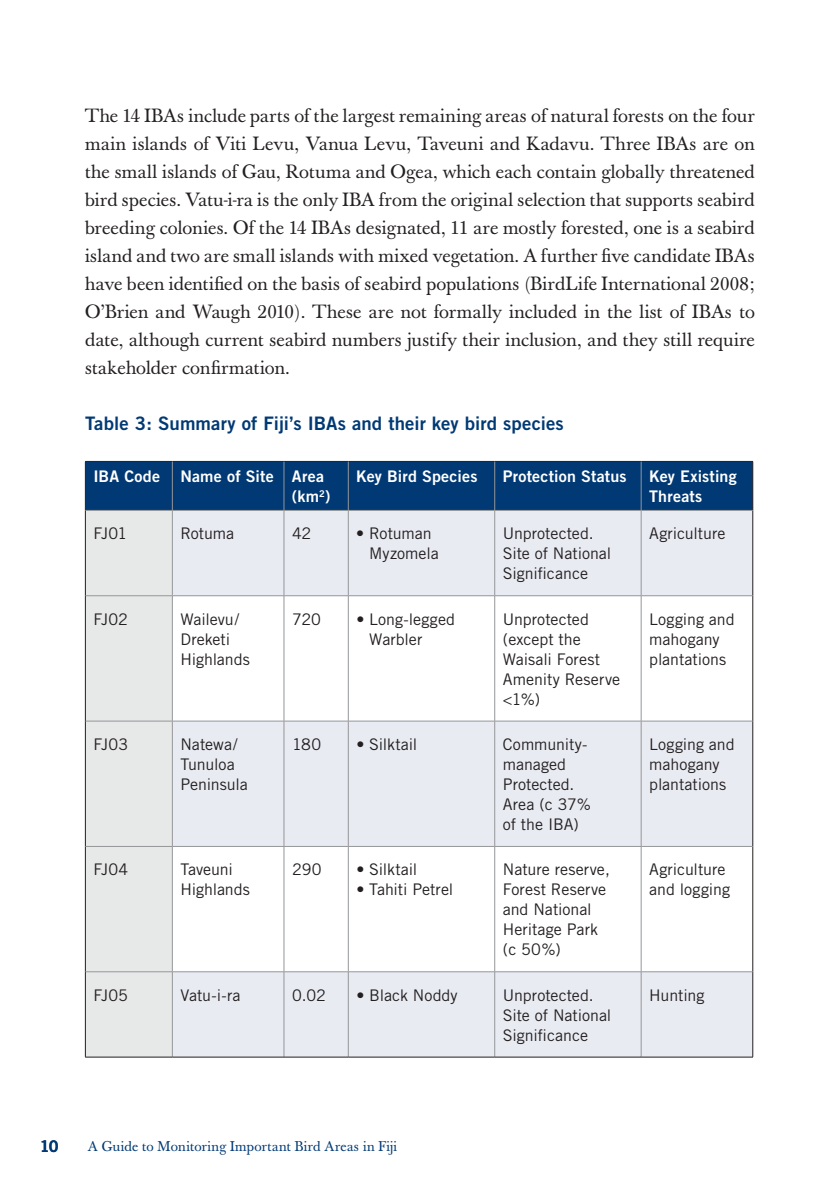
<style>
.page{position:relative;width:840px;height:1191px;background:#fff}
.page>*{position:absolute;margin:0;border:0;box-sizing:border-box;transform-origin:0 0}
.t1{font:19px/28px "Baskerville";letter-spacing:.01em;color:#231f20;text-align:justify}
.t2{font:18.6px "Trade Gothic Bold Two";letter-spacing:.005em;color:#003974}
.t3{font:16px/20px "Trade Gothic";color:#231f20}
.t4{font:16px/20px "Trade Gothic Bold Two";letter-spacing:.01em;color:#fff}
.t5{font:16px "Trade Gothic Bold Two";color:#003974}
.t6{font:14px "Baskerville";letter-spacing:.02em;color:#003974}
</style>
<div class="page">
<div style="left:86px;top:462px;width:666px;height:48px;background:#003974"></div>
<div style="left:86px;top:511px;width:86px;height:545px;background:#e7e8e8"></div>
<svg style="left:173px;top:511px;width:579px;height:545px;fill:#e9ebf3"></svg>
<hr style="left:85px;top:461px;width:87px;height:1px;background:#231f20">
<hr style="left:85px;top:462px;width:1px;height:48px;background:#231f20">
<hr style="left:172px;top:461px;width:112px;height:1px;background:#231f20">
<hr style="left:284px;top:461px;width:64px;height:1px;background:#231f20">
<hr style="left:348px;top:461px;width:146px;height:1px;background:#231f20">
<hr style="left:494px;top:461px;width:146px;height:1px;background:#231f20">
<hr style="left:640px;top:461px;width:112px;height:1px;background:#231f20">
<hr style="left:752px;top:462px;width:1px;height:48px;background:#231f20">
<hr style="left:85px;top:510px;width:1px;height:86px;background:#231f20">
<hr style="left:752px;top:510px;width:1px;height:86px;background:#231f20">
<hr style="left:85px;top:596px;width:1px;height:125px;background:#231f20">
<hr style="left:752px;top:596px;width:1px;height:125px;background:#231f20">
<hr style="left:85px;top:721px;width:1px;height:125px;background:#231f20">
<hr style="left:752px;top:721px;width:1px;height:125px;background:#231f20">
<hr style="left:85px;top:846px;width:1px;height:125px;background:#231f20">
<hr style="left:752px;top:846px;width:1px;height:125px;background:#231f20">
<hr style="left:85px;top:971px;width:1px;height:85px;background:#231f20">
<hr style="left:752px;top:971px;width:1px;height:85px;background:#231f20">
<hr style="left:172px;top:462px;width:1px;height:48px;background:#949698">
<hr style="left:283px;top:462px;width:1px;height:48px;background:#949698">
<hr style="left:348px;top:462px;width:1px;height:48px;background:#949698">
<hr style="left:494px;top:462px;width:1px;height:48px;background:#949698">
<hr style="left:640px;top:462px;width:1px;height:48px;background:#949698">
<hr style="left:86px;top:510px;width:86px;height:1px;background:#949698">
<hr style="left:172px;top:510px;width:112px;height:1px;background:#949698">
<hr style="left:172px;top:510px;width:1px;height:85px;background:#949698">
<hr style="left:284px;top:510px;width:64px;height:1px;background:#949698">
<hr style="left:283px;top:510px;width:1px;height:85px;background:#949698">
<hr style="left:348px;top:510px;width:146px;height:1px;background:#949698">
<hr style="left:348px;top:510px;width:1px;height:85px;background:#949698">
<hr style="left:494px;top:510px;width:146px;height:1px;background:#949698">
<hr style="left:494px;top:510px;width:1px;height:85px;background:#949698">
<hr style="left:640px;top:510px;width:112px;height:1px;background:#949698">
<hr style="left:640px;top:510px;width:1px;height:85px;background:#949698">
<hr style="left:172px;top:596px;width:1px;height:125px;background:#949698">
<hr style="left:283px;top:596px;width:1px;height:125px;background:#949698">
<hr style="left:348px;top:596px;width:1px;height:125px;background:#949698">
<hr style="left:494px;top:596px;width:1px;height:125px;background:#949698">
<hr style="left:640px;top:596px;width:1px;height:125px;background:#949698">
<hr style="left:86px;top:720px;width:86px;height:1px;background:#949698">
<hr style="left:172px;top:720px;width:112px;height:1px;background:#949698">
<hr style="left:172px;top:721px;width:1px;height:125px;background:#949698">
<hr style="left:284px;top:720px;width:64px;height:1px;background:#949698">
<hr style="left:283px;top:721px;width:1px;height:125px;background:#949698">
<hr style="left:348px;top:720px;width:146px;height:1px;background:#949698">
<hr style="left:348px;top:721px;width:1px;height:125px;background:#949698">
<hr style="left:494px;top:720px;width:146px;height:1px;background:#949698">
<hr style="left:494px;top:721px;width:1px;height:125px;background:#949698">
<hr style="left:640px;top:720px;width:112px;height:1px;background:#949698">
<hr style="left:640px;top:721px;width:1px;height:125px;background:#949698">
<hr style="left:172px;top:846px;width:1px;height:125px;background:#949698">
<hr style="left:283px;top:846px;width:1px;height:125px;background:#949698">
<hr style="left:348px;top:846px;width:1px;height:125px;background:#949698">
<hr style="left:494px;top:846px;width:1px;height:125px;background:#949698">
<hr style="left:640px;top:846px;width:1px;height:125px;background:#949698">
<hr style="left:86px;top:971px;width:86px;height:1px;background:#949698">
<hr style="left:172px;top:971px;width:112px;height:1px;background:#949698">
<hr style="left:172px;top:972px;width:1px;height:84px;background:#949698">
<hr style="left:284px;top:971px;width:64px;height:1px;background:#949698">
<hr style="left:283px;top:972px;width:1px;height:84px;background:#949698">
<hr style="left:348px;top:971px;width:146px;height:1px;background:#949698">
<hr style="left:348px;top:972px;width:1px;height:84px;background:#949698">
<hr style="left:494px;top:971px;width:146px;height:1px;background:#949698">
<hr style="left:494px;top:972px;width:1px;height:84px;background:#949698">
<hr style="left:640px;top:971px;width:112px;height:1px;background:#949698">
<hr style="left:640px;top:972px;width:1px;height:84px;background:#949698">
<hr style="left:86px;top:595px;width:86px;height:1px;background:#949698">
<hr style="left:172px;top:595px;width:112px;height:1px;background:#949698">
<hr style="left:284px;top:595px;width:64px;height:1px;background:#949698">
<hr style="left:348px;top:595px;width:146px;height:1px;background:#949698">
<hr style="left:494px;top:595px;width:146px;height:1px;background:#949698">
<hr style="left:640px;top:595px;width:112px;height:1px;background:#949698">
<hr style="left:86px;top:846px;width:86px;height:1px;background:#949698">
<hr style="left:172px;top:846px;width:112px;height:1px;background:#949698">
<hr style="left:284px;top:846px;width:64px;height:1px;background:#949698">
<hr style="left:348px;top:846px;width:146px;height:1px;background:#949698">
<hr style="left:494px;top:846px;width:146px;height:1px;background:#949698">
<hr style="left:640px;top:846px;width:112px;height:1px;background:#949698">
<hr style="left:85px;top:1056px;width:87px;height:1px;background:#231f20">
<hr style="left:172px;top:1056px;width:112px;height:1px;background:#231f20">
<hr style="left:284px;top:1056px;width:64px;height:1px;background:#231f20">
<hr style="left:348px;top:1056px;width:146px;height:1px;background:#231f20">
<hr style="left:494px;top:1056px;width:146px;height:1px;background:#231f20">
<hr style="left:640px;top:1056px;width:112px;height:1px;background:#231f20">
<p class="t1" style="left:85px;top:102px;width:671px">The 14 IBAs include parts of the largest remaining areas of natural forests on the four main islands of Viti Levu, Vanua Levu, Taveuni and Kadavu. Three IBAs are on the small islands of Gau, Rotuma and Ogea, which each contain globally threatened bird species. Vatu-i-ra is the only IBA from the original selection that supports seabird breeding colonies. Of the 14 IBAs designated, 11 are mostly forested, one is a seabird island and two are small islands with mixed vegetation. A further five candidate IBAs have been identified on the basis of seabird populations (BirdLife International 2008; O’Brien and Waugh 2010). These are not formally included in the list of IBAs to date, although current seabird numbers justify their inclusion, and they still require stakeholder confirmation.</p>
<p class="t2" style="left:85px;top:412px;width:480px">Table 3: Summary of Fiji’s IBAs and their key bird species</p>
<p class="t4" style="left:93px;top:466px;width:68px">IBA Code</p>
<p class="t4" style="left:292px;top:466px;width:40px;text-indent:-111px">Name of Site Area (km<sup>2</sup>)</p>
<p class="t4" style="left:356px;top:466px;width:123px">Key Bird Species</p>
<p class="t4" style="left:502px;top:466px;width:125px">Protection Status</p>
<p class="t4" style="left:648px;top:466px;width:89px">Key Existing<br>Threats</p>
<p class="t3" style="left:93px;top:523px;width:35px">FJ01</p>
<p class="t3" style="left:180px;top:523px;width:55px">Rotuma</p>
<p class="t3" style="left:292px;top:523px;width:21px">42</p>
<p class="t3" style="left:369px;top:523px;width:71px;text-indent:-13px">• Rotuman<br>Myzomela</p>
<p class="t3" style="left:502px;top:523px;width:110px">Unprotected.<br>Site of National<br>Significance</p>
<p class="t3" style="left:648px;top:523px;width:78px">Agriculture</p>
<p class="t3" style="left:93px;top:609px;width:36px">FJ02</p>
<p class="t3" style="left:180px;top:609px;width:71px">Wailevu/<br>Dreketi<br>Highlands</p>
<p class="t3" style="left:292px;top:609px;width:30px">720</p>
<p class="t3" style="left:369px;top:609px;width:87px;text-indent:-13px">• Long-legged<br>Warbler</p>
<p class="t3" style="left:502px;top:609px;width:119px">Unprotected (except the<br>Waisali Forest<br>Amenity Reserve &lt;1%)</p>
<p class="t3" style="left:648px;top:609px;width:87px">Logging and mahogany plantations</p>
<p class="t3" style="left:93px;top:734px;width:36px">FJ03</p>
<p class="t3" style="left:180px;top:734px;width:69px">Natewa/<br>Tunuloa<br>Peninsula</p>
<p class="t3" style="left:292px;top:734px;width:31px">180</p>
<p class="t3" style="left:356px;top:734px;width:62px">• Silktail</p>
<p class="t3" style="left:502px;top:734px;width:90px">Community&shy;managed<br>Protected.<br>Area (c 37% of the IBA)</p>
<p class="t3" style="left:649px;top:734px;width:87px">Logging and mahogany plantations</p>
<p class="t3" style="left:93px;top:859px;width:36px">FJ04</p>
<p class="t3" style="left:180px;top:859px;width:71px">Taveuni<br>Highlands</p>
<p class="t3" style="left:292px;top:859px;width:31px">290</p>
<p class="t3" style="left:356px;top:859px;width:62px">• Silktail</p>
<p class="t3" style="left:502px;top:859px;width:108px">Nature reserve,<br>Forest Reserve and National<br>Heritage Park (c 50%)</p>
<p class="t3" style="left:649px;top:859px;width:82px">Agriculture and logging</p>
<p class="t3" style="left:356px;top:879px;width:98px">• Tahiti Petrel</p>
<p class="t3" style="left:93px;top:984px;width:36px">FJ05</p>
<p class="t3" style="left:180px;top:984px;width:62px">Vatu-i-ra</p>
<p class="t3" style="left:292px;top:984px;width:35px">0.02</p>
<p class="t3" style="left:356px;top:984px;width:103px">• Black Noddy</p>
<p class="t3" style="left:502px;top:984px;width:110px">Unprotected.<br>Site of National<br>Significance</p>
<p class="t3" style="left:649px;top:984px;width:57px">Hunting</p>
<p class="t5" style="left:40px;top:1135px;width:20px">10</p>
<p class="t6" style="left:88px;top:1138px;width:310px">A Guide to Monitoring Important Bird Areas in Fiji</p>
</div>
